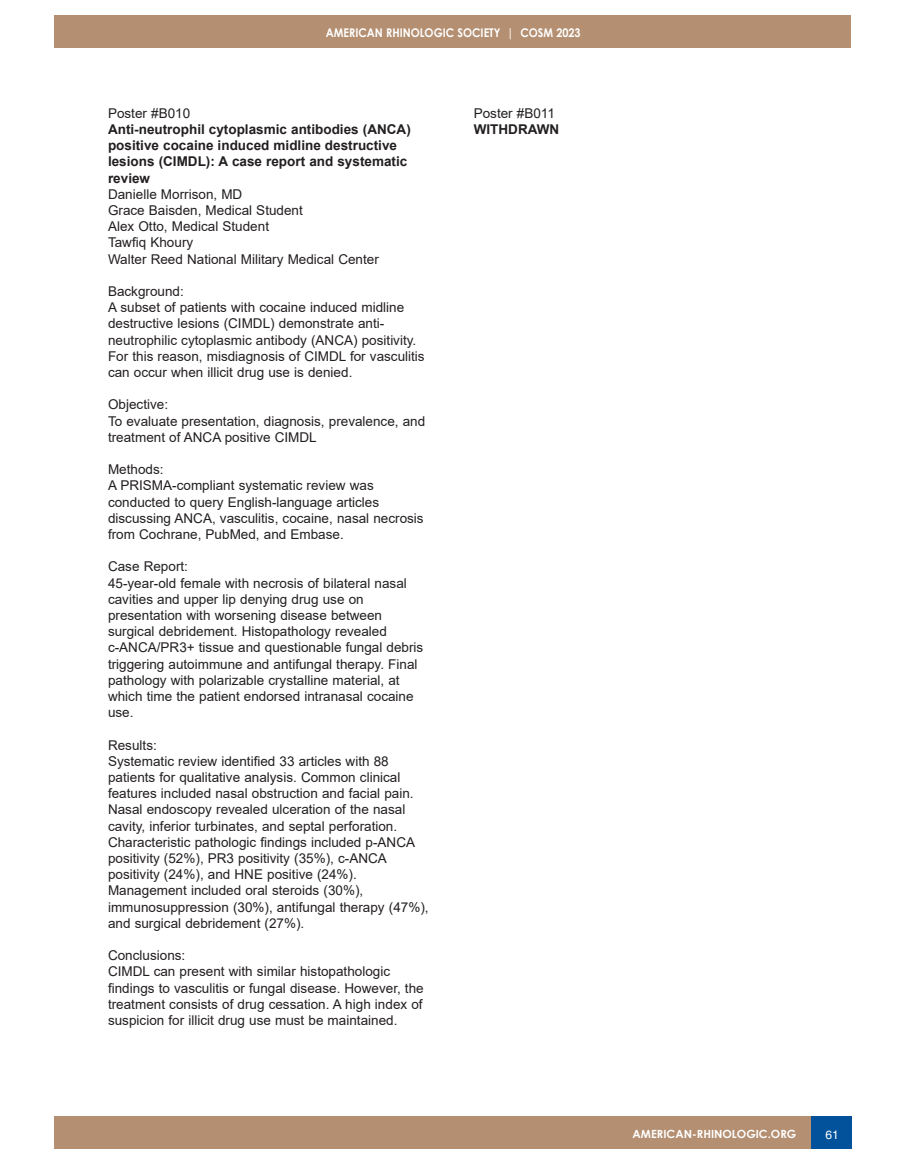
<style>
.page{position:relative;width:905px;height:1161px;background:#fff}
.page>*{position:absolute;margin:0;border:0;box-sizing:border-box;transform-origin:0 0}
.t1{font:13.5px/16.2px "Arial";color:#231f20}
.t2{font:700 13.5px/16.2px "Arial";color:#231f20}
.t3{font:700 12px "Century Gothic";color:#fff;scale:.9 1}
.t4{font:12px "Helvetica";color:#fff}
.t5{font:700 11.25px "Century Gothic";color:#fff}
</style>
<div class="page">
<div style="left:54px;top:1117px;width:796px;height:32px;background:#b48f71"></div>
<div style="left:811px;top:1117px;width:41px;height:32px;background:#01529b"></div>
<div style="left:54px;top:16px;width:796px;height:32px;background:#b48f71"></div>
<p class="t3" style="left:326px;top:23px;width:285px">AMERICAN RHINOLOGIC SOCIETY | COSM 2023</p>
<p class="t1" style="left:108px;top:105px;width:84px">Poster #B010</p>
<p class="t2" style="left:108px;top:121px;width:304px">Anti-neutrophil cytoplasmic antibodies (ANCA) positive cocaine induced midline destructive lesions (CIMDL): A case report and systematic review</p>
<p class="t1" style="left:108px;top:186px;width:136px">Danielle Morrison, MD</p>
<p class="t1" style="left:108px;top:202px;width:196px">Grace Baisden, Medical Student</p>
<p class="t1" style="left:108px;top:218px;width:162px">Alex Otto, Medical Student</p>
<p class="t1" style="left:108px;top:235px;width:87px">Tawfiq Khoury</p>
<p class="t1" style="left:108px;top:251px;width:272px">Walter Reed National Military Medical Center</p>
<p class="t1" style="left:108px;top:283px;width:77px">Background:</p>
<p class="t1" style="left:108px;top:299px;width:318px">A subset of patients with cocaine induced midline destructive lesions (CIMDL) demonstrate anti&shy;neutrophilic cytoplasmic antibody (ANCA) positivity.<br>For this reason, misdiagnosis of CIMDL for vasculitis can occur when illicit drug use is denied.</p>
<p class="t1" style="left:108px;top:397px;width:62px">Objective:</p>
<p class="t1" style="left:108px;top:413px;width:319px">To evaluate presentation, diagnosis, prevalence, and treatment of ANCA positive CIMDL</p>
<p class="t1" style="left:108px;top:461px;width:57px">Methods:</p>
<p class="t1" style="left:108px;top:478px;width:317px">A PRISMA-compliant systematic review was conducted to query English-language articles discussing ANCA, vasculitis, cocaine, nasal necrosis from Cochrane, PubMed, and Embase.</p>
<p class="t1" style="left:108px;top:559px;width:81px">Case Report:</p>
<p class="t1" style="left:108px;top:575px;width:317px">45-year-old female with necrosis of bilateral nasal cavities and upper lip denying drug use on presentation with worsening disease between surgical debridement. Histopathology revealed c-ANCA/PR3+ tissue and questionable fungal debris triggering autoimmune and antifungal therapy. Final pathology with polarizable crystalline material, at which time the patient endorsed intranasal cocaine use.</p>
<p class="t1" style="left:108px;top:737px;width:50px">Results:</p>
<p class="t1" style="left:108px;top:753px;width:322px">Systematic review identified 33 articles with 88 patients for qualitative analysis. Common clinical features included nasal obstruction and facial pain.<br>Nasal endoscopy revealed ulceration of the nasal cavity, inferior turbinates, and septal perforation.<br>Characteristic pathologic findings included p-ANCA positivity (52%), PR3 positivity (35%), c-ANCA positivity (24%), and HNE positive (24%).<br>Management included oral steroids (30%), immunosuppression (30%), antifungal therapy (47%), and surgical debridement (27%).</p>
<p class="t1" style="left:108px;top:947px;width:79px">Conclusions:</p>
<p class="t1" style="left:108px;top:963px;width:317px">CIMDL can present with similar histopathologic findings to vasculitis or fungal disease. However, the treatment consists of drug cessation. A high index of suspicion for illicit drug use must be maintained.</p>
<p class="t1" style="left:474px;top:105px;width:83px">Poster #B011</p>
<p class="t2" style="left:474px;top:121px;width:87px">WITHDRAWN</p>
<p class="t5" style="left:632px;top:1126px;width:165px">AMERICAN-RHINOLOGIC.ORG</p>
<p class="t4" style="left:825px;top:1128px;width:15px">61</p>
</div>
